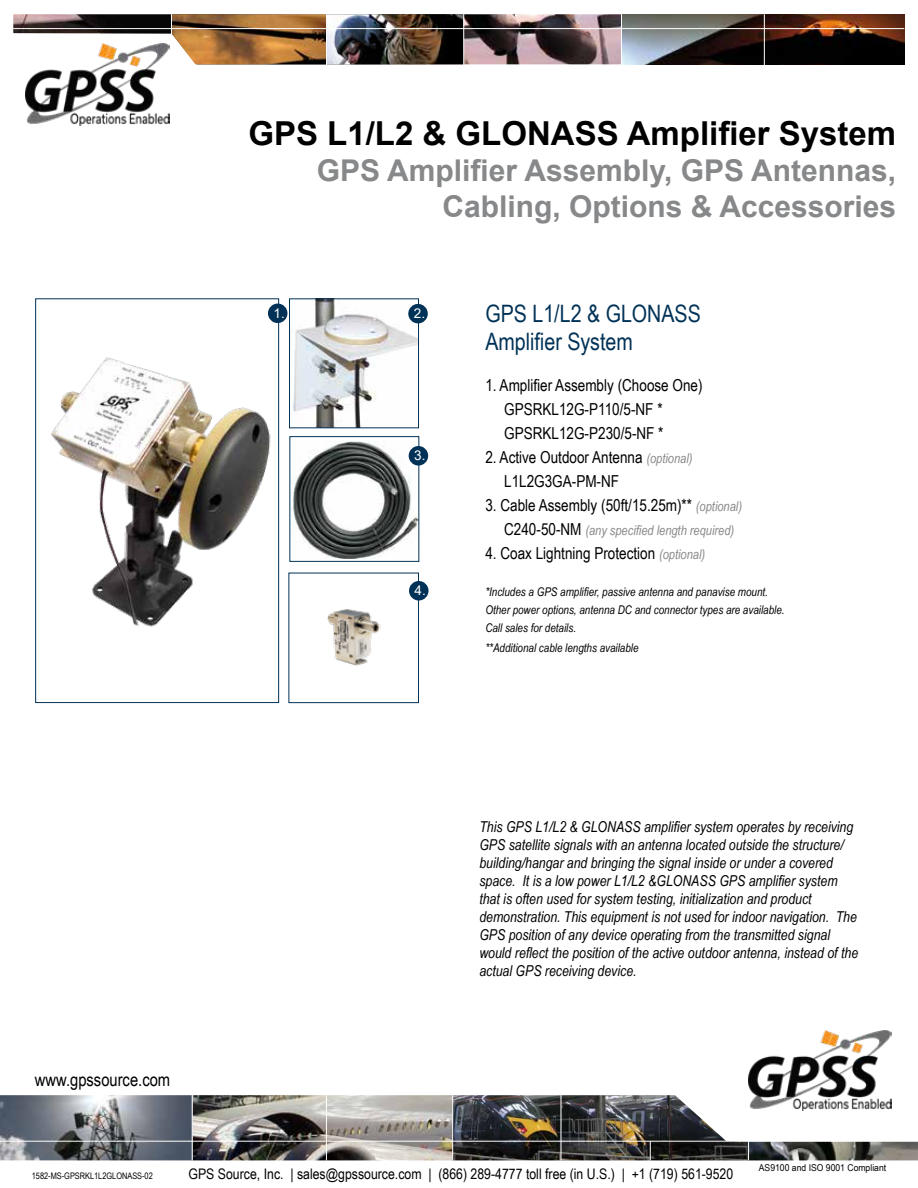
<style>
.page{position:relative;width:918px;height:1188px;background:#fff}
.page>*{position:absolute;margin:0;border:0;box-sizing:border-box;transform-origin:0 0}
.t1{font:700 33px "Arial";color:#000}
.t2{font:700 30px/36px "Arial";color:#87888a;text-align:right}
.t3{font:24px/28.8px "Arial Narrow";color:#003257}
.t4{font:18px "Arial Narrow";color:#000}
.t5{font:16.5px/24px "Arial Narrow";color:#000}
.t6{font:italic 15px/18px "Arial Narrow";color:#000}
.t7{font:14.55px "Arial Narrow";color:#000}
.t8{font:italic 13.5px "Arial Narrow";color:#87888a}
.t9{font:13.5px "Arial";color:#fff}
.t10{font:italic 12px/18px "Arial Narrow";color:#000}
.t11{font:9.45px "Arial Narrow";color:#000;scale:1.11 1}
.t12{font:9px "Arial Narrow";color:#000}
.s1{font-style:italic;font-size:13.5px;color:#87888a}
.s2{font-style:normal;font-size:16.5px;color:#000}
</style>
<div class="page">
<img style="left:13px;top:14px;width:608px;height:50px">
<img style="left:25px;top:44px;width:145px;height:82px">
<img style="left:172px;top:14px;width:291px;height:50px">
<img style="left:622px;top:14px;width:282px;height:50px">
<hr style="left:13px;top:28px;width:891px;height:1px;background:#fff">
<hr style="left:764px;top:14px;width:1px;height:55px;background:#fff">
<hr style="left:463px;top:12px;width:1px;height:56px;background:#fff">
<svg style="left:171px;top:14px;width:1px;height:21px"></svg>
<hr style="left:326px;top:14px;width:1px;height:53px;background:#fff">
<img style="left:0;top:1095px;width:748px;height:65px">
<img style="left:749px;top:1142px;width:169px;height:18px">
<svg style="left:748px;top:1142px;width:1px;height:18px"></svg>
<svg style="left:650px;top:1142px;width:1px;height:18px"></svg>
<hr style="left:561px;top:1095px;width:1px;height:65px;background:#fff">
<hr style="left:452px;top:1095px;width:1px;height:65px;background:#fff">
<hr style="left:326px;top:1095px;width:1px;height:65px;background:#fff">
<hr style="left:192px;top:1095px;width:1px;height:65px;background:#fff">
<hr style="left:0;top:1141px;width:918px;height:1px;background:#fff">
<img style="left:749px;top:1030px;width:142px;height:81px">
<svg style="left:0;top:1141px;width:1px;height:19px"></svg>
<img style="left:51px;top:357px;width:220px;height:270px">
<div style="left:35px;top:298px;width:244px;height:405px;border:1px solid #003257"></div>
<img style="left:292px;top:441px;width:125px;height:118px">
<div style="left:290px;top:436px;width:129px;height:126px;border:1px solid #003257"></div>
<img style="left:293px;top:301px;width:124px;height:125px">
<div style="left:289px;top:299px;width:130px;height:129px;border:1px solid #003257"></div>
<img style="left:327px;top:609px;width:54px;height:57px">
<div style="left:289px;top:573px;width:130px;height:130px;border:1px solid #003257"></div>
<div style="left:268px;top:304px;width:19px;height:19px;background:#003257;border-radius:50%"></div>
<div style="left:408px;top:304px;width:20px;height:19px;background:#003257;border-radius:50%"></div>
<div style="left:409px;top:446px;width:19px;height:20px;background:#003257;border-radius:50%"></div>
<div style="left:409px;top:581px;width:20px;height:20px;background:#003257;border-radius:50%"></div>
<h1 class="t1" style="left:248px;top:110px;width:649px">GPS L1/L2 &amp; GLONASS Amplifier System</h1>
<h2 class="t2" style="left:317px;top:153px;width:581px">GPS Amplifier Assembly, GPS Antennas,<br>Cabling, Options &amp; Accessories</h2>
<p class="t9" style="left:274px;top:304px;width:13px">1.</p>
<p class="t9" style="left:414px;top:304px;width:13px">2.</p>
<p class="t9" style="left:414px;top:446px;width:13px">3.</p>
<p class="t9" style="left:415px;top:581px;width:13px">4.</p>
<h3 class="t3" style="left:485px;top:298px;width:217px">GPS L1/L2 &amp; GLONASS<br>Amplifier System</h3>
<p class="t5" style="left:504px;top:372px;width:200px;text-indent:-19px">1. Amplifier Assembly (Choose One)<br>GPSRKL12G-P110/5-NF *<br>GPSRKL12G-P230/5-NF *</p>
<p class="t5" style="left:504px;top:444px;width:190px;text-indent:-19px">2. Active Outdoor Antenna <span class="s1">(optional)<br></span>L1L2G3GA-PM-NF</p>
<p class="t5" style="left:485px;top:492px;width:258px">3. Cable Assembly (50ft/15.25m)** <span class="s1">(optional)</span></p>
<p class="t8" style="left:504px;top:520px;width:232px"><span class="s2">C240-50-NM</span> (any specified length required)</p>
<p class="t5" style="left:485px;top:540px;width:221px">4. Coax Lightning Protection <span class="s1">(optional)</span></p>
<p class="t10" style="left:485px;top:582px;width:301px">*Includes a GPS amplifier, passive antenna and panavise mount.<br>Other power options, antenna DC and connector types are available.<br>Call sales for details.</p>
<p class="t10" style="left:485px;top:639px;width:155px">**Additional cable lengths available</p>
<p class="t6" style="left:479px;top:817px;width:380px">This GPS L1/L2 &amp; GLONASS amplifier system operates by receiving GPS satellite signals with an antenna located outside the structure/ building/hangar and bringing the signal inside or under a covered space. It is a low power L1/L2 &amp;GLONASS GPS amplifier system that is often used for system testing, initialization and product demonstration. This equipment is not used for indoor navigation. The GPS position of any device operating from the transmitted signal would reflect the position of the active outdoor antenna, instead of the actual GPS receiving device.</p>
<p class="t4" style="left:35px;top:1067px;width:137px">www.gpssource.com</p>
<p class="t12" style="left:32px;top:1169px;width:123px">1582-MS-GPSRKL1L2GLONASS-02</p>
<p class="t7" style="left:189px;top:1163px;width:546px">GPS Source, Inc. | sales@gpssource.com | (866) 289-4777 toll free (in U.S.) | +1 (719) 561-9520</p>
<p class="t11" style="left:759px;top:1161px;width:116px">AS9100 and ISO 9001 Compliant</p>
</div>
